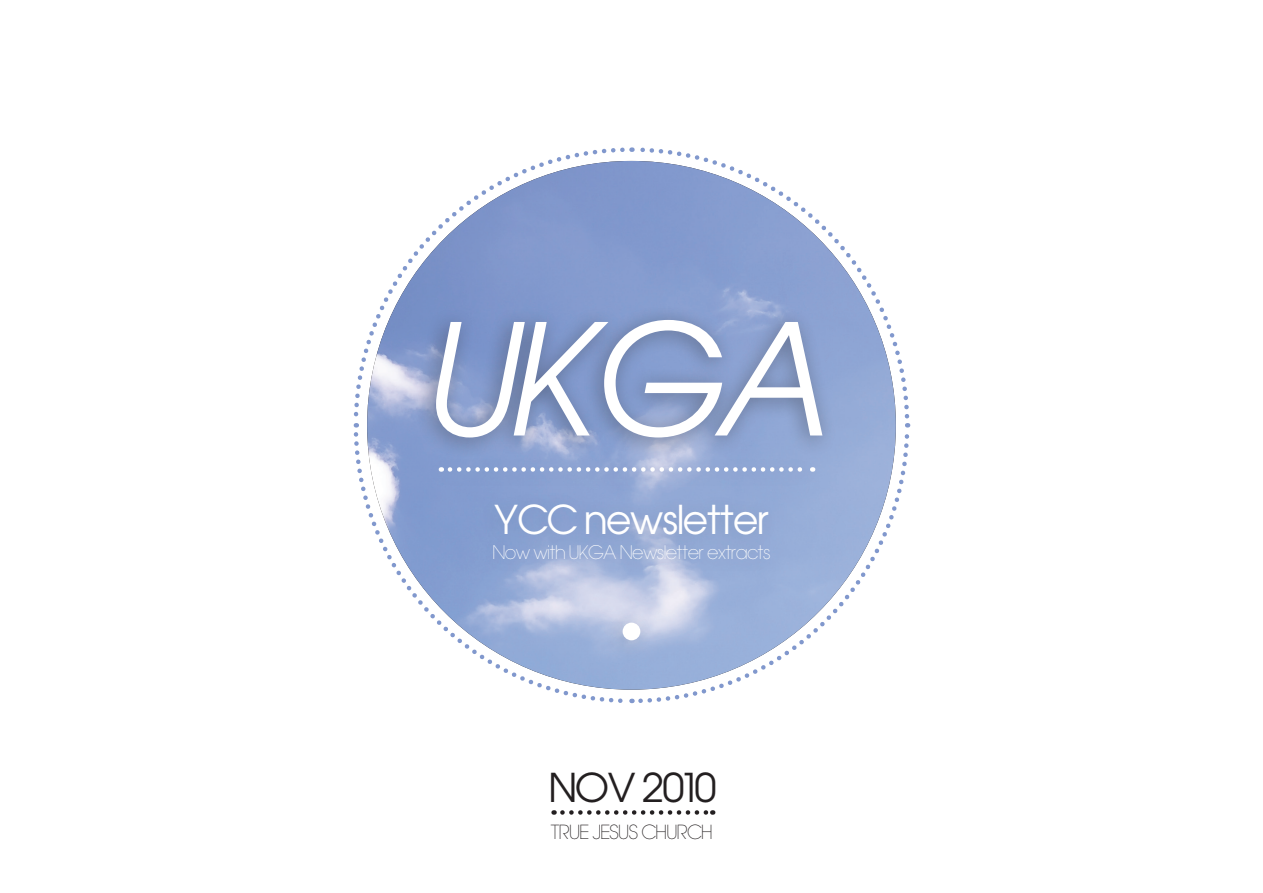
<style>
.page{position:relative;width:1263px;height:893px;background:#fff}
.page>*{position:absolute;margin:0;border:0;box-sizing:border-box;transform-origin:0 0}
.t1{font:italic 154.95px "Avan Garde ITCSH";color:#fff}
.t2{font:39.9px "Avan Garde ITCSH";color:#fff}
.t3{font:39.9px "Avan Garde ITCSH";color:#231f20}
.t4{font:200 19.5px "Avan Garde ITCSH";color:#231f20}
.t5{font:200 18.75px "Avan Garde ITCSH";color:#fff}
</style>
<div class="page">
<svg style="left:636px;top:425px;width:275px;height:278px"></svg>
<svg style="left:631px;top:147px;width:279px;height:274px"></svg>
<svg style="left:353px;top:147px;width:274px;height:278px"></svg>
<svg style="left:353px;top:430px;width:278px;height:273px"></svg>
<div style="left:471px;top:487px;width:311px;height:91px;background:#231f20;opacity:.14"></div>
<div style="left:413px;top:303px;width:422px;height:155px;background:#231f20;opacity:.39"></div>
<div style="left:416px;top:450px;width:410px;height:41px;background:#231f20;opacity:.14"></div>
<svg style="left:450px;top:467px;width:363px;height:5px"></svg>
<svg style="left:562px;top:810px;width:151px;height:5px"></svg>
<div style="left:600px;top:606px;width:53px;height:53px;background:#231f20;opacity:.14"></div>
<div style="left:623px;top:623px;width:17px;height:17px;background:#fff;border-radius:50%"></div>
<h1 class="t1" style="left:432px;top:291px;width:400px">UKGA</h1>
<h2 class="t2" style="left:494px;top:496px;width:275px">YCC newsletter</h2>
<p class="t5" style="left:493px;top:542px;width:279px">Now with UKGA Newsletter extracts</p>
<h2 class="t3" style="left:550px;top:765px;width:168px">NOV 2010</h2>
<p class="t4" style="left:551px;top:821px;width:163px">TRUE JESUS CHURCH</p>
</div>
